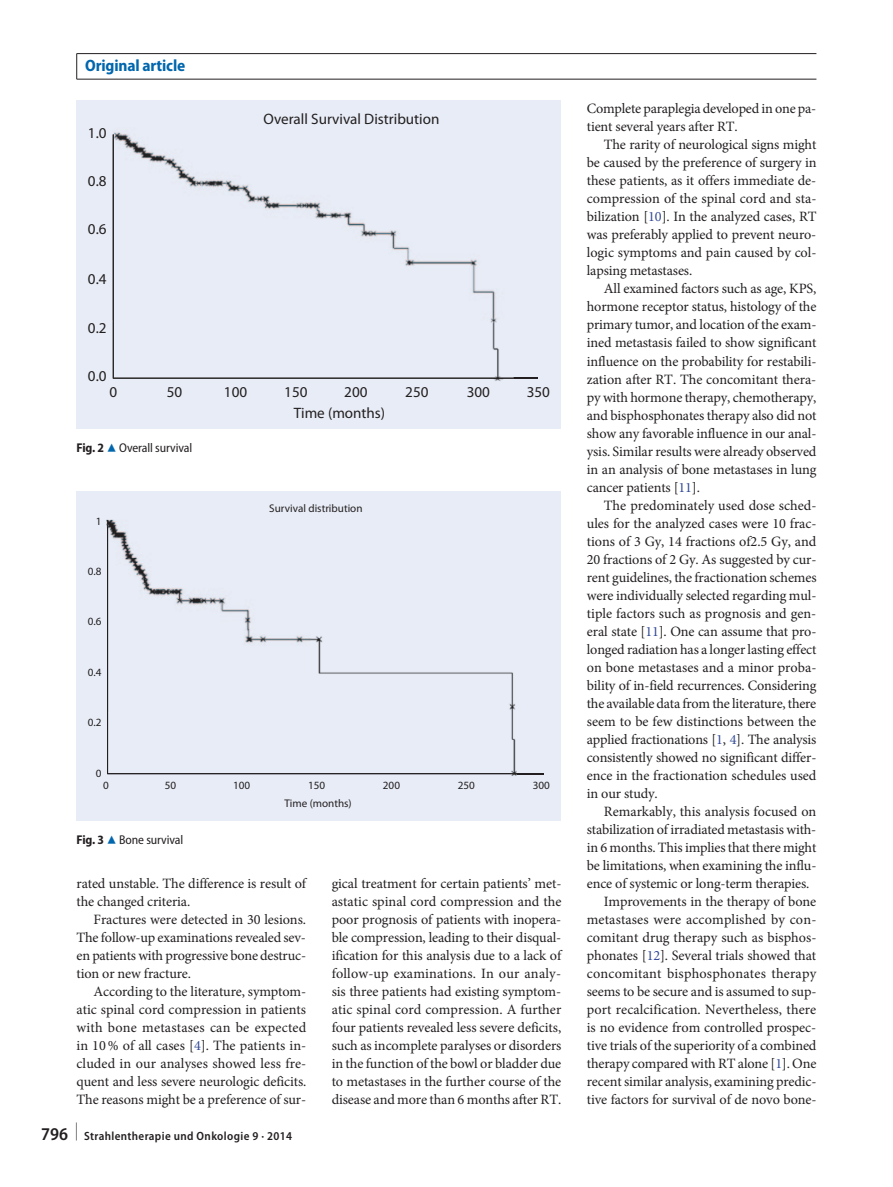
<style>
.page{position:relative;width:893px;height:1187px;background:#fff}
.page>*{position:absolute;margin:0;border:0;box-sizing:border-box;transform-origin:0 0}
.t1{font:700 semi-condensed 16.5px "Myriad Pro";letter-spacing:-.005em;color:#0066ad}
.t2{font:15.15px "Myriad Pro";color:#231f20}
.t3{font:14.25px/18px "Minion Pro";letter-spacing:-.01em;color:#231f20;text-align:justify}
.t4{font:14.25px "Minion Pro";letter-spacing:.015em;color:#231f20}
.t5{font:14.25px "Minion Pro";letter-spacing:.01em;color:#231f20}
.t6{font:semi-condensed 12.75px "Myriad Pro";letter-spacing:-.01em;color:#231f20}
.t7{font:600 semi-condensed 12px "Myriad Pro";letter-spacing:.03em;color:#231f20}
.t8{font:11.1px "Myriad Pro";color:#231f20}
.s1{font-weight:700}
.s2{font-family:"Blik Buttons";font-stretch:normal;font-size:13.5px;color:#0066ad}
.s3{color:#324a97}
.s4{font-size:18px}
</style>
<div class="page">
<hr style="left:77px;top:53px;width:739px;height:1px;background:#231f20">
<svg style="left:76px;top:54px;width:1px;height:25px"></svg>
<hr style="left:77px;top:79px;width:739px;height:1px;background:#231f20">
<div style="left:77px;top:100px;width:484px;height:328px;background:#e7ecf6"></div>
<hr style="left:113px;top:377px;width:425px;height:1px;background:#231f20">
<img style="left:112px;top:132px;width:401px;height:249px">
<img style="left:113px;top:134px;width:1px;height:243px">
<img style="left:113px;top:377px;width:400px;height:1px">
<div style="left:77px;top:491px;width:484px;height:329px;background:#e7ecf6"></div>
<hr style="left:107px;top:773px;width:437px;height:1px;background:#231f20">
<img style="left:106px;top:519px;width:411px;height:257px">
<img style="left:107px;top:520px;width:1px;height:253px">
<img style="left:107px;top:773px;width:410px;height:1px">
<p class="t1" style="left:85px;top:57px;width:102px">Original article</p>
<p class="t2" style="left:88px;top:124px;width:20px">1.0</p>
<p class="t2" style="left:88px;top:171px;width:20px">0.8</p>
<p class="t2" style="left:88px;top:220px;width:20px">0.6</p>
<p class="t2" style="left:88px;top:270px;width:20px">0.4</p>
<p class="t2" style="left:88px;top:318px;width:20px">0.2</p>
<p class="t2" style="left:88px;top:366px;width:20px">0.0</p>
<p class="t2" style="left:263px;top:110px;width:177px">Overall Survival Distribution</p>
<p class="t2" style="left:110px;top:383px;width:9px">0</p>
<p class="t2" style="left:167px;top:383px;width:17px">50</p>
<p class="t2" style="left:224px;top:383px;width:25px">100</p>
<p class="t2" style="left:284px;top:383px;width:25px">150</p>
<p class="t2" style="left:344px;top:383px;width:25px">200</p>
<p class="t2" style="left:405px;top:383px;width:25px">250</p>
<p class="t2" style="left:467px;top:383px;width:25px">300</p>
<p class="t2" style="left:527px;top:383px;width:25px">350</p>
<p class="t2" style="left:294px;top:404px;width:93px">Time (months)</p>
<p class="t6" style="left:77px;top:441px;width:117px"><span class="s1">Fig. 2</span> <span class="s2">8</span> Overall survival</p>
<p class="t8" style="left:96px;top:514px;width:7px">1</p>
<p class="t8" style="left:88px;top:564px;width:15px">0.8</p>
<p class="t8" style="left:88px;top:614px;width:15px">0.6</p>
<p class="t8" style="left:88px;top:665px;width:15px">0.4</p>
<p class="t8" style="left:88px;top:715px;width:15px">0.2</p>
<p class="t8" style="left:96px;top:766px;width:7px">0</p>
<p class="t8" style="left:269px;top:501px;width:95px">Survival distribution</p>
<p class="t8" style="left:103px;top:778px;width:7px">0</p>
<p class="t8" style="left:165px;top:778px;width:13px">50</p>
<p class="t8" style="left:233px;top:778px;width:19px">100</p>
<p class="t8" style="left:308px;top:778px;width:19px">150</p>
<p class="t8" style="left:383px;top:778px;width:19px">200</p>
<p class="t8" style="left:458px;top:778px;width:19px">250</p>
<p class="t8" style="left:533px;top:778px;width:19px">300</p>
<p class="t8" style="left:284px;top:795px;width:69px">Time (months)</p>
<p class="t6" style="left:77px;top:832px;width:108px"><span class="s1">Fig. 3</span> <span class="s2">8</span> Bone survival</p>
<p class="t3" style="left:77px;top:874px;width:231px">rated unstable. The difference is result of the changed criteria.</p>
<p class="t3" style="left:77px;top:910px;width:231px;text-indent:17px">Fractures were detected in 30 lesions.<br>The follow-up examinations revealed sev&shy;en patients with progressive bone destruc&shy;tion or new fracture.</p>
<p class="t3" style="left:77px;top:982px;width:231px;text-indent:17px">According to the literature, symptom&shy;atic spinal cord compression in patients with bone metastases can be expected in 10% of all cases [<span class="s3">4</span>]. The patients in&shy;cluded in our analyses showed less fre&shy;quent and less severe neurologic deficits.<br>The reasons might be a preference of sur-</p>
<p class="t7" style="left:41px;top:1129px;width:253px"><span class="s4">796 </span><sup>|</sup> Strahlentherapie und Onkologie 9 · 2014</p>
<p class="t3" style="left:332px;top:874px;width:231px;text-align:left">gical treatment for certain patients’ met&shy;astatic spinal cord compression and the poor prognosis of patients with inopera&shy;ble compression, leading to their disqual&shy;ification for this analysis due to a lack of follow-up examinations. In our analy&shy;sis three patients had existing symptom&shy;atic spinal cord compression. A further four patients revealed less severe deficits, such as incomplete paralyses or disorders in the function of the bowl or bladder due to metastases in the further course of the disease and more than 6 months after RT.</p>
<p class="t3" style="left:587px;top:100px;width:229px">Complete paraplegia developed in one pa&shy;tient several years after RT.</p>
<p class="t3" style="left:587px;top:136px;width:231px;text-indent:17px">The rarity of neurological signs might be caused by the preference of surgery in these patients, as it offers immediate de&shy;compression of the spinal cord and sta&shy;bilization [<span class="s3">10</span>]. In the analyzed cases, RT was preferably applied to prevent neuro&shy;logic symptoms and pain caused by col&shy;lapsing metastases.</p>
<p class="t3" style="left:587px;top:280px;width:231px;text-indent:17px">All examined factors such as age, KPS, hormone receptor status, histology of the primary tumor, and location of the exam&shy;ined metastasis failed to show significant influence on the probability for restabili&shy;zation after RT. The concomitant thera&shy;py with hormone therapy, chemotherapy, and bisphosphonates therapy also did not show any favorable influence in our anal&shy;ysis. Similar results were already observed in an analysis of bone metastases in lung cancer patients [<span class="s3">11</span>].</p>
<p class="t3" style="left:587px;top:496px;width:231px;text-indent:17px">The predominately used dose sched&shy;ules for the analyzed cases were 10 frac&shy;tions of 3 Gy, 14 fractions of2.5 Gy, and 20 fractions of 2 Gy. As suggested by cur&shy;rent guidelines, the fractionation schemes were individually selected regarding mul&shy;tiple factors such as prognosis and gen&shy;eral state [<span class="s3">11</span>]. One can assume that pro&shy;longed radiation has a longer lasting effect on bone metastases and a minor proba&shy;bility of in-field recurrences. Considering the available data from the literature, there seem to be few distinctions between the applied fractionations [<span class="s3">1</span>, <span class="s3">4</span>]. The analysis consistently showed no significant differ&shy;ence in the fractionation schedules used in our study.</p>
<p class="t3" style="left:604px;top:802px;width:214px">Remarkably, this analysis focused on</p>
<p class="t3" style="left:587px;top:820px;width:231px">stabilization of irradiated metastasis with-</p>
<p class="t3" style="left:587px;top:838px;width:231px">in 6 months. This implies that there might</p>
<p class="t3" style="left:587px;top:856px;width:231px">be limitations, when examining the influ-</p>
<p class="t3" style="left:587px;top:874px;width:224px">ence of systemic or long-term therapies.</p>
<p class="t3" style="left:604px;top:892px;width:214px">Improvements in the therapy of bone</p>
<p class="t5" style="left:587px;top:909px;width:231px">metastases were accomplished by con-</p>
<p class="t3" style="left:587px;top:928px;width:231px">comitant drug therapy such as bisphos-</p>
<p class="t3" style="left:587px;top:946px;width:231px">phonates [<span class="s3">12</span>]. Several trials showed that</p>
<p class="t4" style="left:587px;top:963px;width:231px">concomitant bisphosphonates therapy</p>
<p class="t3" style="left:587px;top:982px;width:231px">seems to be secure and is assumed to sup-</p>
<p class="t3" style="left:587px;top:1000px;width:231px">port recalcification. Nevertheless, there</p>
<p class="t3" style="left:587px;top:1018px;width:231px">is no evidence from controlled prospec-</p>
<p class="t3" style="left:587px;top:1036px;width:231px">tive trials of the superiority of a combined</p>
<p class="t3" style="left:587px;top:1054px;width:231px">therapy compared with RT alone [<span class="s3">1</span>]. One</p>
<p class="t3" style="left:587px;top:1072px;width:231px">recent similar analysis, examining predic-</p>
<p class="t3" style="left:587px;top:1090px;width:231px">tive factors for survival of de novo bone-</p>
</div>
